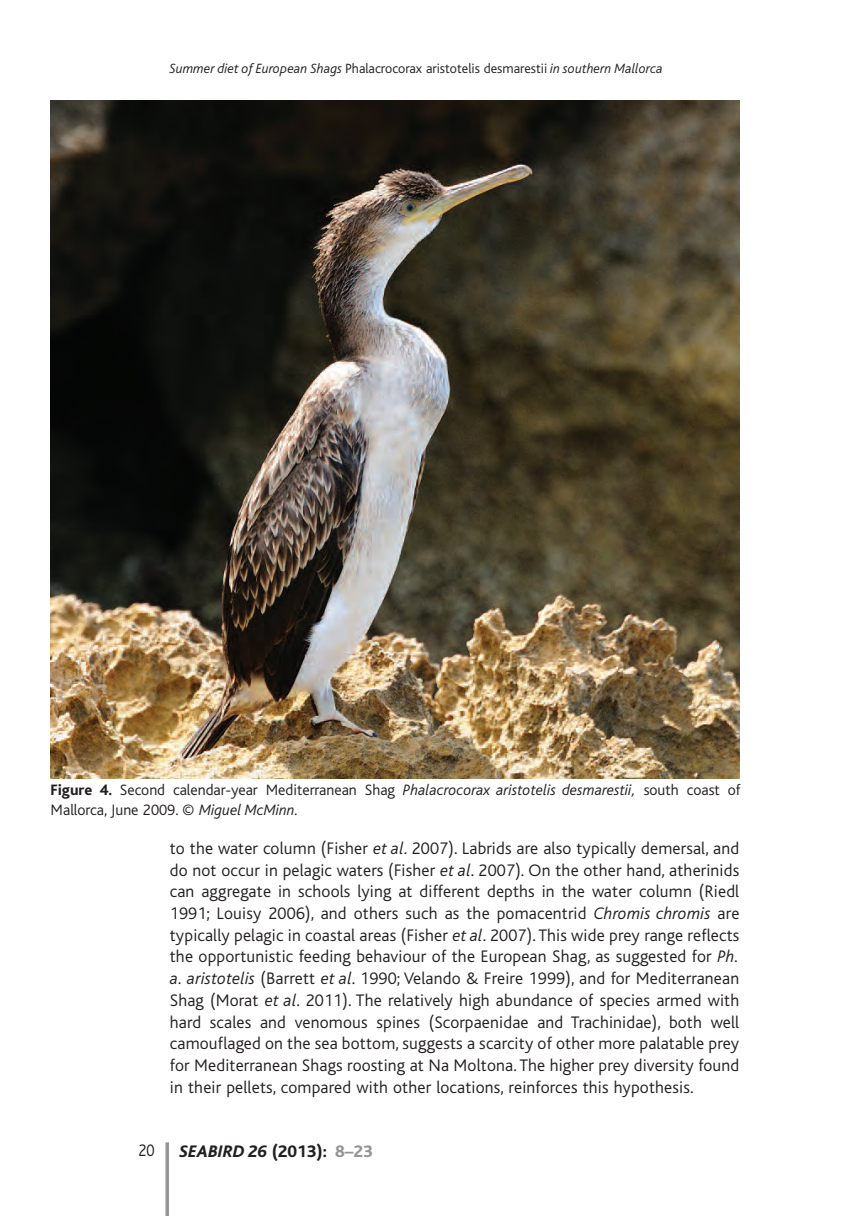
<style>
.page{position:relative;width:844px;height:1216px;background:#fff}
.page>*{position:absolute;margin:0;border:0;box-sizing:border-box;transform-origin:0 0}
.t1{font:300 17.5px/21.7px "Bliss";letter-spacing:.01em;color:#231f20;text-align:justify}
.t2{font:italic 800 17.5px "Bliss";color:#231f20}
.t3{font:300 17.5px "Bliss";letter-spacing:.01em;color:#231f20;scale:.9 1}
.t4{font:300 15.75px/19.2px "Bliss";color:#231f20}
.t5{font:italic 300 14px "Bliss";color:#231f20}
.s1{font-style:normal}
.s2{font-weight:800}
.s3{font-style:italic}
.s4{font-style:normal;color:#939598}
</style>
<div class="page">
<svg style="left:165px;top:1142px;width:4px;height:73px"></svg>
<img style="left:50px;top:100px;width:689px;height:678px">
<p class="t5" style="left:169px;top:64px;width:494px">Summer diet of European Shags <span class="s1">Phalacrocorax aristotelis desmarestii</span> in southern Mallorca</p>
<p class="t4" style="left:51px;top:782px;width:691px"><span class="s2">Figure 4.</span> Second calendar-year Mediterranean Shag <span class="s3">Phalacrocorax aristotelis desmarestii,</span> south coast of<br>Mallorca, June 2009. © <span class="s3">Miguel McMinn.</span></p>
<p class="t1" style="left:170px;top:839px;width:571px">to the water column (Fisher <span class="s3">et al</span>. 2007). Labrids are also typically demersal, and do not occur in pelagic waters (Fisher <span class="s3">et al</span>. 2007). On the other hand, atherinids can aggregate in schools lying at different depths in the water column (Riedl 1991; Louisy 2006), and others such as the pomacentrid <span class="s3">Chromis chromis</span> are typically pelagic in coastal areas (Fisher <span class="s3">et al</span>. 2007). This wide prey range reflects the opportunistic feeding behaviour of the European Shag, as suggested for <span class="s3">Ph. a. aristotelis</span> (Barrett <span class="s3">et al</span>. 1990; Velando &amp; Freire 1999), and for Mediterranean Shag (Morat <span class="s3">et al</span>. 2011). The relatively high abundance of species armed with hard scales and venomous spines (Scorpaenidae and Trachinidae), both well camouflaged on the sea bottom, suggests a scarcity of other more palatable prey for Mediterranean Shags roosting at Na Moltona. The higher prey diversity found in their pellets, compared with other locations, reinforces this hypothesis.</p>
<p class="t3" style="left:138px;top:1144px;width:20px">20</p>
<p class="t2" style="left:179px;top:1145px;width:195px">SEABIRD 26 <span class="s1">(2013):</span> <span class="s4">8–23</span></p>
</div>
